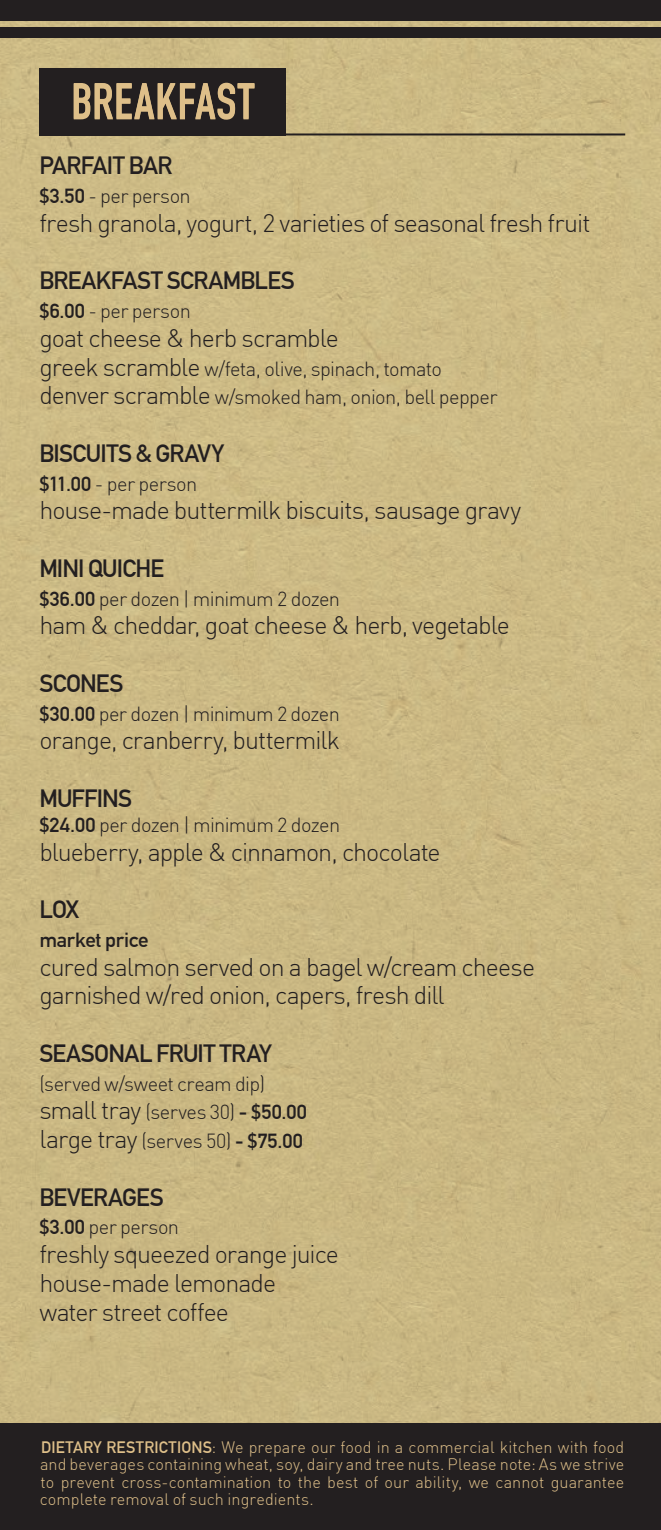
<style>
.page{position:relative;width:661px;height:1530px;background:#fff}
.page>*{position:absolute;margin:0;border:0;box-sizing:border-box;transform-origin:0 0}
.t1{font:700 50px "DIN Condensed";letter-spacing:.015em;color:#debf89}
.t2{font:300 25px/28.8px "DIN";letter-spacing:-.04em;color:#231f20}
.t3{font:700 24.5px "DIN Alternate";letter-spacing:-.03em;color:#231f20}
.t4{font:300 20px/28.8px "DIN";letter-spacing:-.03em;color:#231f20}
.t5{font:700 20px "DIN Alternate";letter-spacing:-.015em;color:#231f20;scale:1.05 1}
.t6{font:300 16.25px/17.5px "DIN";letter-spacing:.005em;color:#debf89;text-align:justify}
.s1{font-family:"DIN Alternate";font-weight:700}
.s2{font-size:25px}
</style>
<div class="page">
<div style="left:0;top:20px;width:660px;height:1404px;background:#cbb984"></div>
<div style="left:0;top:27px;width:660px;height:11px;background:#231f20"></div>
<div style="left:0;top:0;width:660px;height:20px;background:#231f20"></div>
<div style="left:0;top:1424px;width:660px;height:106px;background:#231f20"></div>
<div style="left:39px;top:68px;width:247px;height:67px;background:#231f20"></div>
<hr style="left:39px;top:133px;width:585px;height:2px;background:#231f20">
<h1 class="t1" style="left:71px;top:73px;width:184px">BREAKFAST</h1>
<p class="t3" style="left:39px;top:147px;width:134px">PARFAIT BAR</p>
<p class="t4" style="left:39px;top:181px;width:153px"><span class="s1">$3.50</span> - per person</p>
<p class="t2" style="left:39px;top:208px;width:552px">fresh granola, yogurt, 2 varieties of seasonal fresh fruit</p>
<p class="t3" style="left:39px;top:262px;width:257px">BREAKFAST SCRAMBLES</p>
<p class="t4" style="left:39px;top:296px;width:153px"><span class="s1">$6.00</span> - per person</p>
<p class="t2" style="left:39px;top:323px;width:301px">goat cheese &amp; herb scramble</p>
<p class="t4" style="left:39px;top:354px;width:459px"><span class="s2">greek scramble</span> w/feta, olive, spinach, tomato <span class="s2">denver scramble</span> w/smoked ham, onion, bell pepper</p>
<p class="t3" style="left:39px;top:434px;width:186px">BISCUITS &amp; GRAVY</p>
<p class="t4" style="left:39px;top:469px;width:159px"><span class="s1">$11.00</span> - per person</p>
<p class="t2" style="left:39px;top:496px;width:483px">house-made buttermilk biscuits, sausage gravy</p>
<p class="t3" style="left:39px;top:549px;width:126px">MINI QUICHE</p>
<p class="t4" style="left:39px;top:584px;width:302px"><span class="s1">$36.00</span> per dozen | minimum 2 dozen</p>
<p class="t2" style="left:39px;top:611px;width:471px">ham &amp; cheddar, goat cheese &amp; herb, vegetable</p>
<p class="t3" style="left:39px;top:664px;width:86px">SCONES</p>
<p class="t4" style="left:39px;top:699px;width:302px"><span class="s1">$30.00</span> per dozen | minimum 2 dozen</p>
<p class="t2" style="left:39px;top:726px;width:302px">orange, cranberry, buttermilk</p>
<p class="t3" style="left:39px;top:779px;width:94px">MUFFINS</p>
<p class="t4" style="left:39px;top:810px;width:302px"><span class="s1">$24.00</span> per dozen | minimum 2 dozen</p>
<p class="t2" style="left:39px;top:837px;width:402px">blueberry, apple &amp; cinnamon, chocolate</p>
<p class="t3" style="left:39px;top:891px;width:41px">LOX</p>
<p class="t5" style="left:39px;top:924px;width:105px">market price</p>
<p class="t2" style="left:39px;top:952px;width:497px">cured salmon served on a bagel w/cream cheese garnished w/red onion, capers, fresh dill</p>
<p class="t3" style="left:39px;top:1034px;width:233px">SEASONAL FRUIT TRAY</p>
<p class="t4" style="left:39px;top:1069px;width:269px">(served w/sweet cream dip) <span class="s2">small tray</span> (serves 30) <span class="s1">- $50.00 </span><span class="s2">large tray</span> (serves 50) <span class="s1">- $75.00</span></p>
<p class="t3" style="left:39px;top:1178px;width:126px">BEVERAGES</p>
<p class="t4" style="left:39px;top:1212px;width:141px"><span class="s1">$3.00</span> per person</p>
<p class="t2" style="left:39px;top:1239px;width:301px">freshly squeezed orange juice house-made lemonade water street coffee</p>
<p class="t6" style="left:40px;top:1438px;width:585px"><span class="s1">DIETARY RESTRICTIONS</span>: We prepare our food in a commercial kitchen with food and beverages containing wheat, soy, dairy and tree nuts. Please note: As we strive to prevent cross-contamination to the best of our ability, we cannot guarantee complete removal of such ingredients.</p>
</div>
